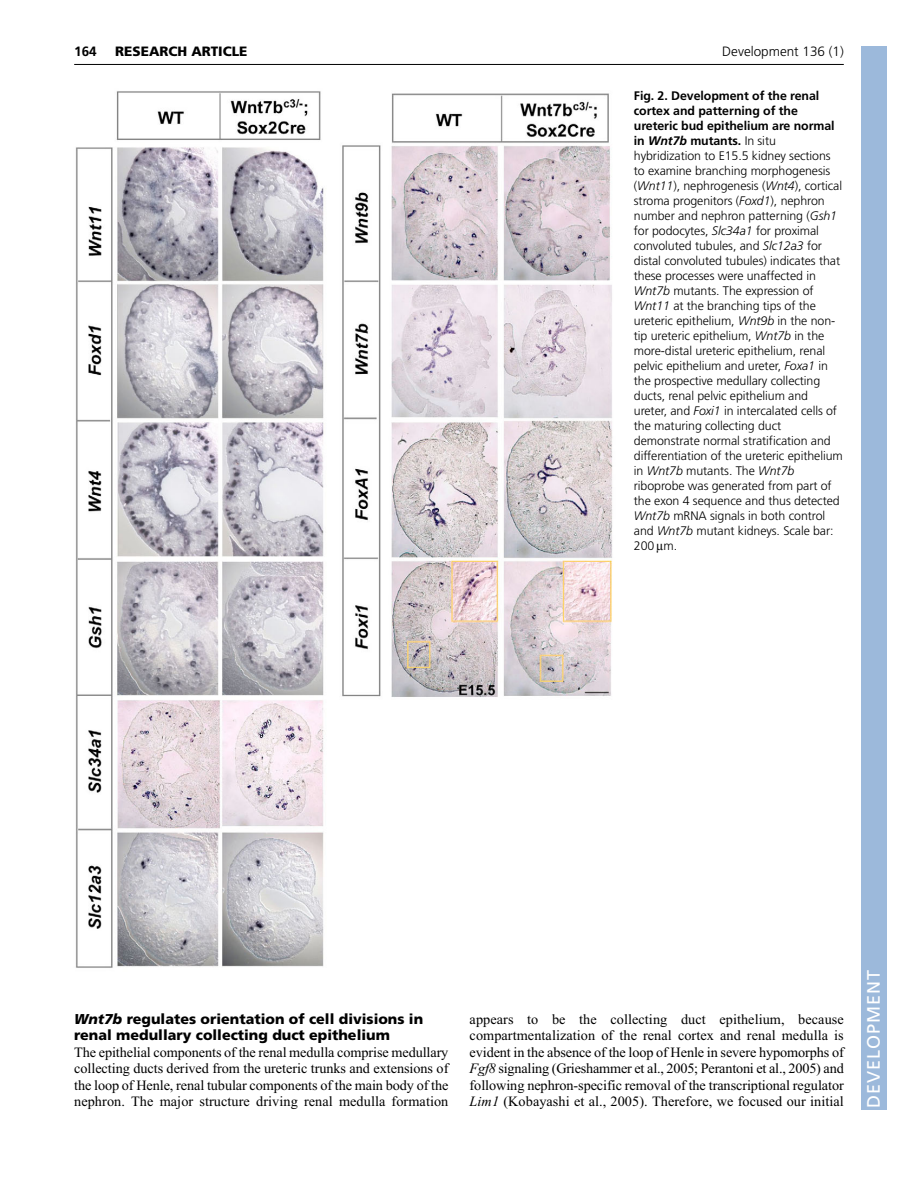
<style>
.page{position:relative;width:918px;height:1188px;background:#fff}
.page>*{position:absolute;margin:0;border:0;box-sizing:border-box;transform-origin:0 0}
.t1{font:18px "Frutiger LT Std";letter-spacing:.055em;color:#fff}
.t2{font:14.25px/16.5px "Times New Roman";letter-spacing:.005em;color:#000;text-align:justify}
.t3{font:900 14.25px/16.5px "Frutiger LT Std";color:#000}
.t4{font:300 13.5px "Frutiger LT Std";color:#000}
.t5{font:900 13.5px "Frutiger LT Std";color:#000}
.t6{font:700 13.5px "Frutiger LT Std";color:#000}
.t7{font:300 12.3px/15px "Frutiger LT Std";letter-spacing:-.005em;color:#000}
.s1{font-weight:700}
.s2{font-weight:700;font-style:italic}
.s3{font-style:italic}
</style>
<div class="page">
<hr style="left:74px;top:64px;width:770px;height:1px;background:#000">
<img style="left:75px;top:91px;width:538px;height:877px">
<div style="left:861px;top:46px;width:25px;height:1064px;background:#9cb9db"></div>
<p class="t6" style="left:74px;top:46px;width:24px">164</p>
<p class="t5" style="left:115px;top:46px;width:134px">RESEARCH ARTICLE</p>
<p class="t4" style="left:722px;top:46px;width:123px">Development 136 (1)</p>
<p class="t7" style="left:634px;top:89px;width:210px"><span class="s1">Fig. 2. Development of the renal cortex and patterning of the ureteric bud epithelium are normal in</span> <span class="s2">Wnt7b</span> <span class="s1">mutants.</span> In situ hybridization to E15.5 kidney sections to examine branching morphogenesis (<span class="s3">Wnt11</span>), nephrogenesis (<span class="s3">Wnt4</span>), cortical stroma progenitors (<span class="s3">Foxd1</span>), nephron number and nephron patterning (<span class="s3">Gsh1 </span>for podocytes, <span class="s3">Slc34a1</span> for proximal convoluted tubules, and <span class="s3">Slc12a3</span> for distal convoluted tubules) indicates that these processes were unaffected in <span class="s3">Wnt7b</span> mutants. The expression of <span class="s3">Wnt11</span> at the branching tips of the ureteric epithelium, <span class="s3">Wnt9b</span> in the non&shy;tip ureteric epithelium, <span class="s3">Wnt7b</span> in the more-distal ureteric epithelium, renal pelvic epithelium and ureter, <span class="s3">Foxa1</span> in the prospective medullary collecting ducts, renal pelvic epithelium and ureter, and <span class="s3">Foxi1</span> in intercalated cells of the maturing collecting duct demonstrate normal stratification and differentiation of the ureteric epithelium in <span class="s3">Wnt7b</span> mutants. The <span class="s3">Wnt7b </span>riboprobe was generated from part of the exon 4 sequence and thus detected <span class="s3">Wnt7b</span> mRNA signals in both control and <span class="s3">Wnt7b</span> mutant kidneys. Scale bar:<br>200 m.</p>
<p class="t3" style="left:74px;top:1012px;width:351px"><span class="s3">Wnt7b</span> regulates orientation of cell divisions in renal medullary collecting duct epithelium</p>
<p class="t2" style="left:74px;top:1045px;width:376px">The epithelial components of the renal medulla comprise medullary collecting ducts derived from the ureteric trunks and extensions of the loop of Henle, renal tubular components of the main body of the nephron. The major structure driving renal medulla formation</p>
<p class="t2" style="left:470px;top:1012px;width:376px">appears to be the collecting duct epithelium, because compartmentalization of the renal cortex and renal medulla is evident in the absence of the loop of Henle in severe hypomorphs of <span class="s3">Fgf8</span> signaling (Grieshammer et al., 2005; Perantoni et al., 2005) and following nephron-specific removal of the transcriptional regulator <span class="s3">Lim1</span> (Kobayashi et al., 2005). Therefore, we focused our initial</p>
<h1 class="t1" style="left:863px;top:1108px;width:140px;rotate:-90deg">DEVELOPMENT</h1>
</div>
